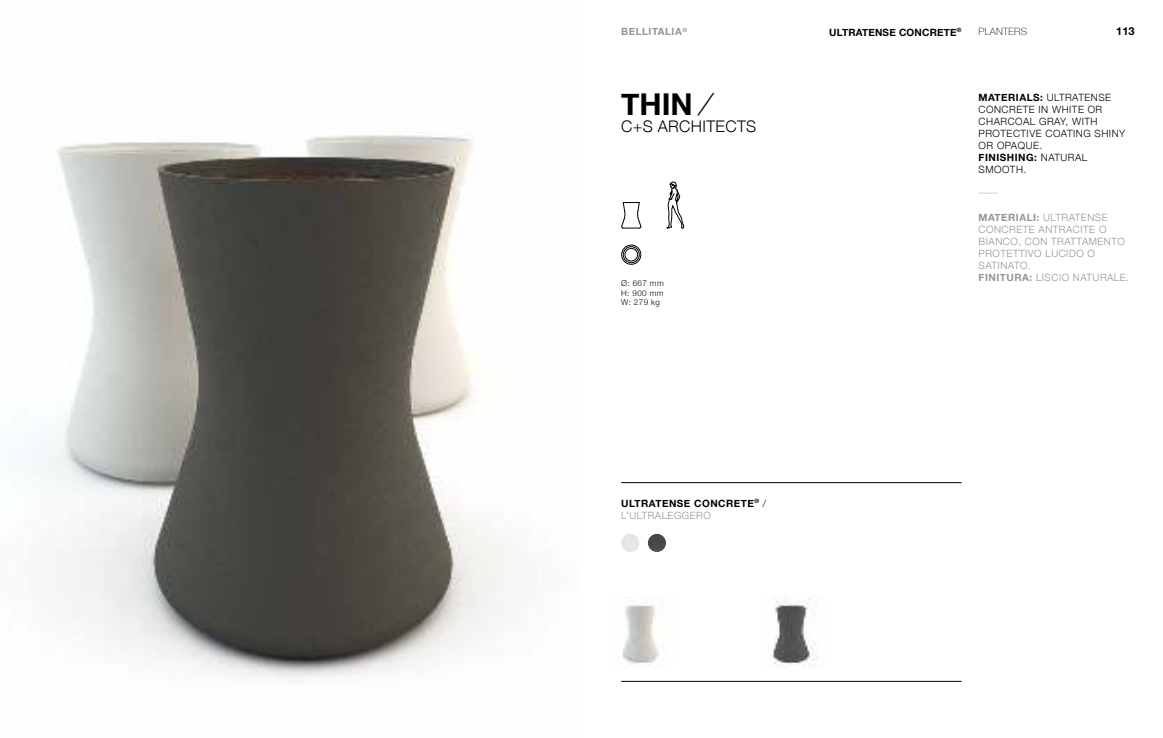
<style>
.page{position:relative;width:1163px;height:738px;background:#fff}
.page>*{position:absolute;margin:0;border:0;box-sizing:border-box;transform-origin:0 0}
.t1{font:700 30px "Helvetica Neue";color:#000}
.t2{font:300 16px "Helvetica Neue";letter-spacing:.02em;color:#000}
.t3{font:700 11px "Helvetica Neue";color:#000}
.t4{font:300 10px/12px "Helvetica Neue";letter-spacing:.05em;color:#000}
.t5{font:300 10px/12px "Helvetica Neue";letter-spacing:.05em;color:#939597}
.t6{font:700 10px/12px "Helvetica Neue";letter-spacing:.05em;color:#000}
.t7{font:700 10px "Helvetica Neue";letter-spacing:.02em;color:#000}
.t8{font:700 10px "Helvetica Neue";letter-spacing:.05em;color:#939597}
.t9{font:100 10px "Helvetica Neue";letter-spacing:.02em;color:#000}
.t10{font:300 8px/9.6px "Helvetica Neue";letter-spacing:.05em;color:#000;text-align:justify}
.t11{font:700 5.8px "Helvetica Neue";color:#939597}
.t12{font:700 5.8px "Helvetica Neue";color:#000}
.s1{font-weight:300;font-style:italic}
.s2{font-weight:300}
.s3{font-weight:300;color:#939597}
.s4{font-weight:700}
</style>
<div class="page">
<img style="left:35px;top:134px;width:484px;height:545px">
<img style="left:622px;top:597px;width:38px;height:69px">
<img style="left:771px;top:597px;width:47px;height:69px">
<svg style="left:666px;top:182px;width:17px;height:46px"></svg>
<svg style="left:621px;top:202px;width:20px;height:27px"></svg>
<div style="left:621px;top:245px;width:19px;height:19px;border:1px solid #000;border-radius:50%"></div>
<div style="left:623px;top:246px;width:16px;height:16px;border:1px solid #000;border-radius:50%"></div>
<div style="left:624px;top:248px;width:13px;height:13px;border:1px solid #000;border-radius:50%"></div>
<hr style="left:621px;top:680px;width:340px;height:1px;background:#000">
<hr style="left:621px;top:482px;width:340px;height:1px;background:#000">
<img style="left:621px;top:533px;width:18px;height:18px;border-radius:9px">
<img style="left:647px;top:533px;width:19px;height:18px;border-radius:9px">
<p class="t8" style="left:621px;top:28px;width:62px">BELLITALIA</p>
<p class="t3" style="left:1116px;top:27px;width:20px">113</p>
<p class="t11" style="left:682px;top:28px;width:6px">®</p>
<p class="t7" style="left:829px;top:28px;width:129px">ULTRATENSE CONCRETE</p>
<p class="t9" style="left:978px;top:26px;width:50px">PLANTERS</p>
<p class="t12" style="left:956px;top:28px;width:6px">®</p>
<h1 class="t1" style="left:621px;top:91px;width:98px">THIN <span class="s1">/</span></h1>
<h2 class="t2" style="left:621px;top:118px;width:137px">C+S ARCHITECTS</h2>
<p class="t10" style="left:621px;top:278px;width:44px">Ø: 667 mm H: 900 mm W: 279 kg</p>
<p class="t6" style="left:621px;top:497px;width:146px">ULTRATENSE CONCRETE<sup>®</sup> <span class="s2">/<br></span><span class="s3">L’ULTRALEGGERO</span></p>
<p class="t4" style="left:978px;top:91px;width:148px"><span class="s4">MATERIALS:</span> ULTRATENSE<br>CONCRETE IN WHITE OR<br>CHARCOAL GRAY, WITH<br>PROTECTIVE COATING SHINY<br>OR OPAQUE.<br><span class="s4">FINISHING:</span> NATURAL<br>SMOOTH.</p>
<p class="t5" style="left:978px;top:211px;width:152px"><span class="s4">MATERIALI:</span> ULTRATENSE<br>CONCRETE ANTRACITE O<br>BIANCO, CON TRATTAMENTO<br>PROTETTIVO LUCIDO O<br>SATINATO.<br><span class="s4">FINITURA:</span> LISCIO NATURALE.</p>
</div>
